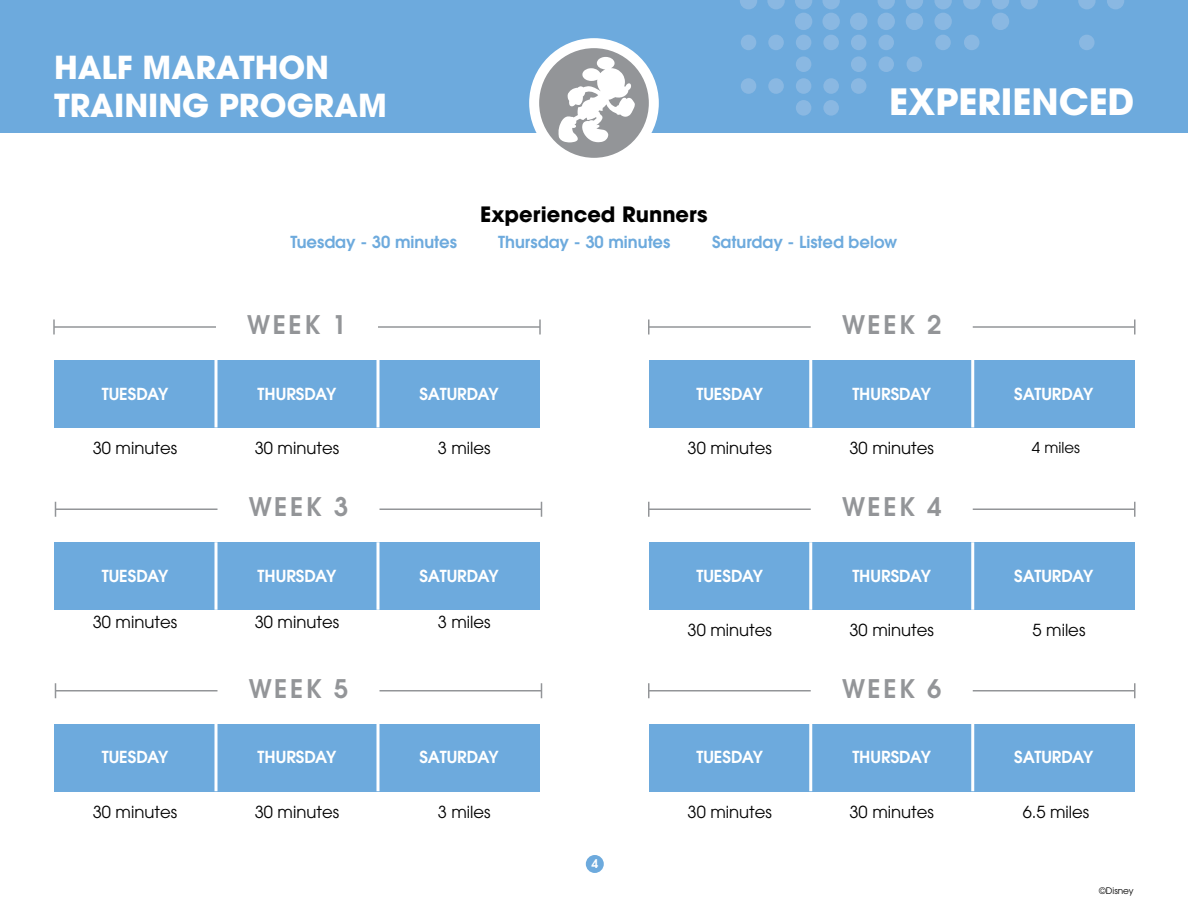
<style>
.page{position:relative;width:1188px;height:918px;background:#fff}
.page>*{position:absolute;margin:0;border:0;box-sizing:border-box;transform-origin:0 0}
.t1{font:700 36px "Avant Garde";color:#fff}
.t2{font:700 31.5px/37.8px "Avant Garde";color:#fff}
.t3{font:600 25.5px "Avant Garde";letter-spacing:.1em;color:#939598}
.t4{font:700 21px "Avant Garde";color:#000}
.t5{font:16.5px "Avant Garde";color:#000}
.t6{font:600 16.5px "Avant Garde";color:#fff}
.t7{font:600 16.5px "Avant Garde";color:#6daadd}
.t8{font:15px "Avant Garde";color:#000}
.t9{font:600 12px "Avant Garde";color:#fff}
.t10{font:9px "Avant Garde";color:#000}
</style>
<div class="page">
<div style="left:54px;top:542px;width:486px;height:68px;background:#6daadd"></div>
<svg style="left:214px;top:542px;width:4px;height:68px"></svg>
<svg style="left:376px;top:542px;width:4px;height:68px"></svg>
<hr style="left:56px;top:509px;width:162px;height:1px;background:#939598">
<hr style="left:380px;top:509px;width:162px;height:1px;background:#939598">
<svg style="left:55px;top:502px;width:1px;height:15px"></svg>
<svg style="left:541px;top:502px;width:1px;height:15px"></svg>
<div style="left:649px;top:542px;width:486px;height:68px;background:#6daadd"></div>
<hr style="left:809px;top:542px;width:3px;height:68px;background:#fff">
<hr style="left:971px;top:542px;width:3px;height:68px;background:#fff">
<hr style="left:649px;top:509px;width:162px;height:1px;background:#939598">
<hr style="left:973px;top:509px;width:162px;height:1px;background:#939598">
<svg style="left:648px;top:502px;width:2px;height:15px"></svg>
<svg style="left:1134px;top:502px;width:2px;height:15px"></svg>
<div style="left:54px;top:724px;width:486px;height:67px;background:#6daadd"></div>
<svg style="left:214px;top:724px;width:4px;height:67px"></svg>
<svg style="left:376px;top:724px;width:4px;height:67px"></svg>
<hr style="left:56px;top:690px;width:162px;height:2px;background:#939598">
<hr style="left:380px;top:690px;width:162px;height:2px;background:#939598">
<svg style="left:55px;top:683px;width:1px;height:15px"></svg>
<svg style="left:541px;top:683px;width:1px;height:15px"></svg>
<div style="left:649px;top:724px;width:486px;height:67px;background:#6daadd"></div>
<hr style="left:809px;top:724px;width:3px;height:67px;background:#fff">
<hr style="left:971px;top:724px;width:3px;height:67px;background:#fff">
<hr style="left:649px;top:690px;width:162px;height:2px;background:#939598">
<hr style="left:973px;top:690px;width:162px;height:2px;background:#939598">
<svg style="left:648px;top:683px;width:2px;height:15px"></svg>
<svg style="left:1134px;top:683px;width:2px;height:15px"></svg>
<div style="left:649px;top:360px;width:486px;height:68px;background:#6daadd"></div>
<hr style="left:809px;top:360px;width:3px;height:68px;background:#fff">
<hr style="left:971px;top:360px;width:3px;height:68px;background:#fff">
<hr style="left:649px;top:326px;width:162px;height:2px;background:#939598">
<hr style="left:973px;top:326px;width:162px;height:2px;background:#939598">
<svg style="left:648px;top:320px;width:2px;height:15px"></svg>
<svg style="left:1134px;top:320px;width:2px;height:15px"></svg>
<div style="left:54px;top:360px;width:486px;height:68px;background:#6daadd"></div>
<svg style="left:214px;top:360px;width:4px;height:68px"></svg>
<svg style="left:376px;top:360px;width:4px;height:68px"></svg>
<hr style="left:54px;top:326px;width:162px;height:2px;background:#939598">
<hr style="left:378px;top:326px;width:162px;height:2px;background:#939598">
<svg style="left:53px;top:320px;width:2px;height:15px"></svg>
<svg style="left:539px;top:320px;width:2px;height:15px"></svg>
<div style="left:586px;top:855px;width:18px;height:18px;background:#6daadd;border-radius:50%"></div>
<div style="left:0;top:0;width:1188px;height:133px;background:#6daadd"></div>
<svg style="left:529px;top:38px;width:130px;height:120px"></svg>
<svg style="left:878px;top:0;width:17px;height:9px"></svg>
<svg style="left:1107px;top:0;width:17px;height:9px"></svg>
<svg style="left:1078px;top:0;width:18px;height:9px"></svg>
<svg style="left:1021px;top:0;width:17px;height:9px"></svg>
<svg style="left:992px;top:0;width:17px;height:9px"></svg>
<svg style="left:963px;top:0;width:18px;height:9px"></svg>
<svg style="left:934px;top:0;width:18px;height:9px"></svg>
<svg style="left:906px;top:0;width:17px;height:9px"></svg>
<div style="left:851px;top:78px;width:15px;height:16px;background:#8ab8e2;border-radius:50%"></div>
<svg style="left:822px;top:0;width:18px;height:9px"></svg>
<div style="left:823px;top:78px;width:16px;height:16px;background:#8ab8e2;border-radius:50%"></div>
<svg style="left:795px;top:0;width:17px;height:9px"></svg>
<div style="left:796px;top:78px;width:15px;height:16px;background:#8ab8e2;border-radius:50%"></div>
<svg style="left:767px;top:0;width:18px;height:9px"></svg>
<div style="left:768px;top:78px;width:16px;height:16px;background:#8ab8e2;border-radius:50%"></div>
<svg style="left:740px;top:0;width:17px;height:9px"></svg>
<div style="left:741px;top:78px;width:15px;height:16px;background:#8ab8e2;border-radius:50%"></div>
<div style="left:823px;top:100px;width:16px;height:16px;background:#8ab8e2;border-radius:50%"></div>
<div style="left:796px;top:100px;width:15px;height:16px;background:#8ab8e2;border-radius:50%"></div>
<div style="left:878px;top:35px;width:16px;height:15px;background:#8ab8e2;border-radius:50%"></div>
<div style="left:1079px;top:35px;width:16px;height:15px;background:#8ab8e2;border-radius:50%"></div>
<div style="left:964px;top:35px;width:16px;height:15px;background:#8ab8e2;border-radius:50%"></div>
<div style="left:935px;top:35px;width:16px;height:15px;background:#8ab8e2;border-radius:50%"></div>
<div style="left:851px;top:35px;width:15px;height:15px;background:#8ab8e2;border-radius:50%"></div>
<div style="left:823px;top:35px;width:16px;height:15px;background:#8ab8e2;border-radius:50%"></div>
<div style="left:796px;top:35px;width:15px;height:15px;background:#8ab8e2;border-radius:50%"></div>
<div style="left:768px;top:35px;width:16px;height:15px;background:#8ab8e2;border-radius:50%"></div>
<div style="left:741px;top:35px;width:15px;height:15px;background:#8ab8e2;border-radius:50%"></div>
<div style="left:878px;top:56px;width:16px;height:16px;background:#8ab8e2;border-radius:50%"></div>
<div style="left:907px;top:56px;width:15px;height:16px;background:#8ab8e2;border-radius:50%"></div>
<div style="left:851px;top:56px;width:15px;height:16px;background:#8ab8e2;border-radius:50%"></div>
<div style="left:796px;top:56px;width:15px;height:16px;background:#8ab8e2;border-radius:50%"></div>
<div style="left:878px;top:13px;width:17px;height:17px;background:#8ab8e2;border-radius:50%"></div>
<div style="left:992px;top:13px;width:17px;height:17px;background:#8ab8e2;border-radius:50%"></div>
<div style="left:934px;top:13px;width:18px;height:17px;background:#8ab8e2;border-radius:50%"></div>
<div style="left:906px;top:13px;width:17px;height:17px;background:#8ab8e2;border-radius:50%"></div>
<div style="left:850px;top:13px;width:17px;height:17px;background:#8ab8e2;border-radius:50%"></div>
<div style="left:822px;top:13px;width:18px;height:17px;background:#8ab8e2;border-radius:50%"></div>
<div style="left:795px;top:13px;width:17px;height:17px;background:#8ab8e2;border-radius:50%"></div>
<h2 class="t2" style="left:54px;top:48px;width:334px">HALF MARATHON<br>TRAINING PROGRAM</h2>
<p class="t4" style="left:480px;top:201px;width:229px">Experienced Runners</p>
<h1 class="t1" style="left:889px;top:79px;width:247px">EXPERIENCED</h1>
<p class="t7" style="left:291px;top:231px;width:168px">Tuesday - 30 minutes</p>
<p class="t7" style="left:498px;top:231px;width:174px">Thursday - 30 minutes</p>
<p class="t7" style="left:712px;top:231px;width:187px">Saturday - Listed below</p>
<h3 class="t3" style="left:247px;top:308px;width:101px">WEEK 1</h3>
<h3 class="t3" style="left:842px;top:308px;width:101px">WEEK 2</h3>
<p class="t6" style="left:102px;top:383px;width:68px">TUESDAY</p>
<p class="t6" style="left:258px;top:383px;width:80px">THURSDAY</p>
<p class="t6" style="left:419px;top:383px;width:81px">SATURDAY</p>
<p class="t6" style="left:696px;top:383px;width:68px">TUESDAY</p>
<p class="t6" style="left:852px;top:383px;width:80px">THURSDAY</p>
<p class="t6" style="left:1014px;top:383px;width:81px">SATURDAY</p>
<p class="t5" style="left:93px;top:438px;width:86px">30 minutes</p>
<p class="t5" style="left:255px;top:438px;width:86px">30 minutes</p>
<p class="t5" style="left:438px;top:438px;width:54px">3 miles</p>
<p class="t5" style="left:688px;top:438px;width:86px">30 minutes</p>
<p class="t5" style="left:850px;top:438px;width:86px">30 minutes</p>
<p class="t8" style="left:1032px;top:438px;width:50px">4 miles</p>
<h3 class="t3" style="left:249px;top:490px;width:101px">WEEK 3</h3>
<h3 class="t3" style="left:842px;top:490px;width:101px">WEEK 4</h3>
<p class="t6" style="left:102px;top:565px;width:68px">TUESDAY</p>
<p class="t6" style="left:258px;top:565px;width:80px">THURSDAY</p>
<p class="t6" style="left:419px;top:565px;width:81px">SATURDAY</p>
<p class="t6" style="left:696px;top:565px;width:68px">TUESDAY</p>
<p class="t6" style="left:852px;top:565px;width:80px">THURSDAY</p>
<p class="t6" style="left:1014px;top:565px;width:81px">SATURDAY</p>
<p class="t5" style="left:93px;top:613px;width:86px">30 minutes</p>
<p class="t5" style="left:255px;top:613px;width:86px">30 minutes</p>
<p class="t5" style="left:438px;top:613px;width:54px">3 miles</p>
<p class="t5" style="left:688px;top:620px;width:86px">30 minutes</p>
<p class="t5" style="left:850px;top:620px;width:86px">30 minutes</p>
<p class="t5" style="left:1033px;top:620px;width:54px">5 miles</p>
<h3 class="t3" style="left:249px;top:672px;width:101px">WEEK 5</h3>
<h3 class="t3" style="left:842px;top:672px;width:101px">WEEK 6</h3>
<p class="t6" style="left:102px;top:747px;width:68px">TUESDAY</p>
<p class="t6" style="left:258px;top:747px;width:80px">THURSDAY</p>
<p class="t6" style="left:419px;top:747px;width:81px">SATURDAY</p>
<p class="t6" style="left:696px;top:747px;width:68px">TUESDAY</p>
<p class="t6" style="left:852px;top:747px;width:80px">THURSDAY</p>
<p class="t6" style="left:1014px;top:747px;width:81px">SATURDAY</p>
<p class="t5" style="left:93px;top:802px;width:86px">30 minutes</p>
<p class="t5" style="left:255px;top:802px;width:86px">30 minutes</p>
<p class="t5" style="left:438px;top:802px;width:54px">3 miles</p>
<p class="t5" style="left:688px;top:802px;width:86px">30 minutes</p>
<p class="t5" style="left:850px;top:802px;width:86px">30 minutes</p>
<p class="t5" style="left:1023px;top:802px;width:68px">6.5 miles</p>
<p class="t9" style="left:591px;top:856px;width:8px">4</p>
<p class="t10" style="left:1099px;top:885px;width:36px">©Disney</p>
</div>
